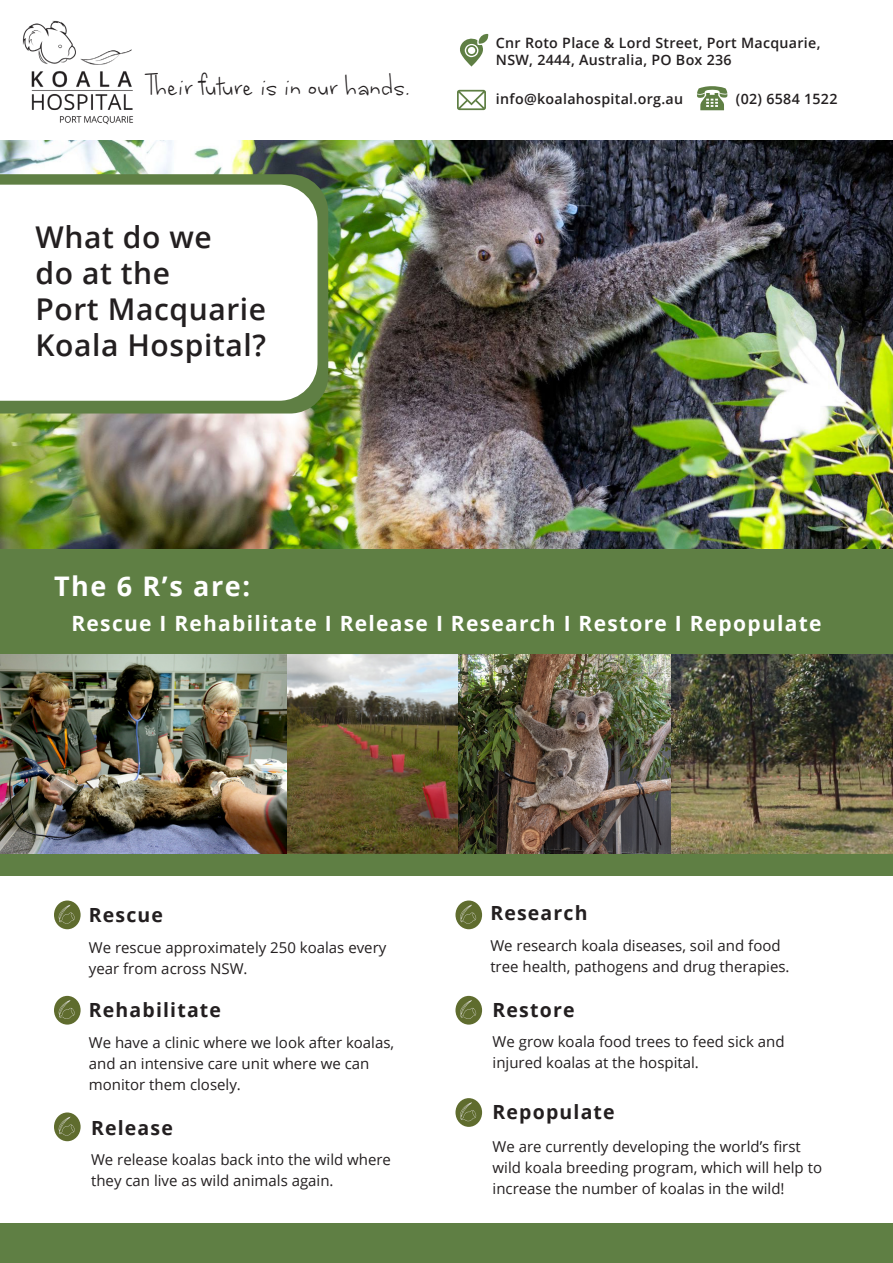
<style>
.page{position:relative;width:893px;height:1263px;background:#fff}
.page>*{position:absolute;margin:0;border:0;box-sizing:border-box;transform-origin:0 0}
.t1{font:43.5px "wherestarsshinethebrightest";letter-spacing:.03em;color:#231f20}
.t2{font:600 30px/36px "Open Sans";letter-spacing:.02em;color:#231f20}
.t3{font:700 27px "Open Sans";letter-spacing:.06em;color:#fff}
.t4{font:700 21px "Open Sans";letter-spacing:.06em;color:#fff}
.t5{font:700 19.5px "Open Sans";letter-spacing:.06em;color:#231f20}
.t6{font:15px/21px "Open Sans";color:#231f20}
.t7{font:600 14.25px "Open Sans";letter-spacing:.02em;color:#231f20}
</style>
<div class="page">
<div style="left:0;top:549px;width:893px;height:327px;background:#5f7f44"></div>
<div style="left:0;top:1224px;width:893px;height:39px;background:#5f7f44"></div>
<img style="left:0;top:141px;width:893px;height:408px">
<svg style="left:0;top:174px;width:328px;height:239px;background:#607f47"></svg>
<svg style="left:0;top:185px;width:317px;height:216px"></svg>
<svg style="left:457px;top:90px;width:29px;height:20px"></svg>
<svg style="left:460px;top:34px;width:28px;height:32px"></svg>
<img style="left:22px;top:20px;width:112px;height:105px">
<svg style="left:697px;top:86px;width:30px;height:24px"></svg>
<img style="left:0;top:654px;width:893px;height:200px">
<div style="left:54px;top:900px;width:27px;height:29px;background:#5f6c2e;border-radius:50%"></div>
<svg style="left:58px;top:905px;width:17px;height:19px"></svg>
<div style="left:455px;top:900px;width:27px;height:29px;background:#5f6c2e;border-radius:50%"></div>
<svg style="left:460px;top:905px;width:16px;height:19px"></svg>
<div style="left:54px;top:996px;width:27px;height:28px;background:#5f6c2e;border-radius:50%"></div>
<svg style="left:58px;top:1000px;width:17px;height:19px"></svg>
<div style="left:54px;top:1112px;width:27px;height:29px;background:#5f6c2e;border-radius:50%"></div>
<svg style="left:58px;top:1116px;width:17px;height:20px"></svg>
<div style="left:455px;top:1098px;width:27px;height:29px;background:#5f6c2e;border-radius:50%"></div>
<svg style="left:460px;top:1102px;width:16px;height:20px"></svg>
<div style="left:455px;top:996px;width:27px;height:28px;background:#5f6c2e;border-radius:50%"></div>
<svg style="left:460px;top:1000px;width:16px;height:19px"></svg>
<p class="t1" style="left:145px;top:67px;width:266px">Their future is in our hands.</p>
<p class="t2" style="left:35px;top:219px;width:232px">What do we<br>do at the<br>Port Macquarie<br>Koala Hospital?</p>
<p class="t3" style="left:54px;top:567px;width:198px">The 6 R’s are:</p>
<p class="t7" style="left:496px;top:33px;width:326px">Cnr Roto Place &amp; Lord Street, Port Macquarie,</p>
<p class="t7" style="left:496px;top:50px;width:237px">NSW, 2444, Australia, PO Box 236</p>
<p class="t7" style="left:496px;top:90px;width:189px">info@koalahospital.org.au</p>
<p class="t7" style="left:736px;top:90px;width:103px">(02) 6584 1522</p>
<p class="t4" style="left:72px;top:609px;width:751px">Rescue I Rehabilitate I Release I Research I Restore I Repopulate</p>
<p class="t5" style="left:89px;top:902px;width:76px">Rescue</p>
<p class="t5" style="left:490px;top:899px;width:99px">Research</p>
<p class="t6" style="left:89px;top:936px;width:299px">We rescue approximately 250 koalas every year from across NSW.</p>
<p class="t6" style="left:490px;top:935px;width:301px">We research koala diseases, soil and food tree health, pathogens and drug therapies.</p>
<p class="t5" style="left:89px;top:996px;width:134px">Rehabilitate</p>
<p class="t5" style="left:493px;top:996px;width:84px">Restore</p>
<p class="t6" style="left:89px;top:1032px;width:307px">We have a clinic where we look after koalas, and an intensive care unit where we can monitor them closely.</p>
<p class="t6" style="left:493px;top:1030px;width:293px">We grow koala food trees to feed sick and injured koalas at the hospital.</p>
<p class="t5" style="left:91px;top:1114px;width:83px">Release</p>
<p class="t6" style="left:91px;top:1149px;width:301px">We release koalas back into the wild where they can live as wild animals again.</p>
<p class="t5" style="left:493px;top:1098px;width:124px">Repopulate</p>
<p class="t6" style="left:493px;top:1136px;width:331px">We are currently developing the world’s first wild koala breeding program, which will help to increase the number of koalas in the wild!</p>
</div>
